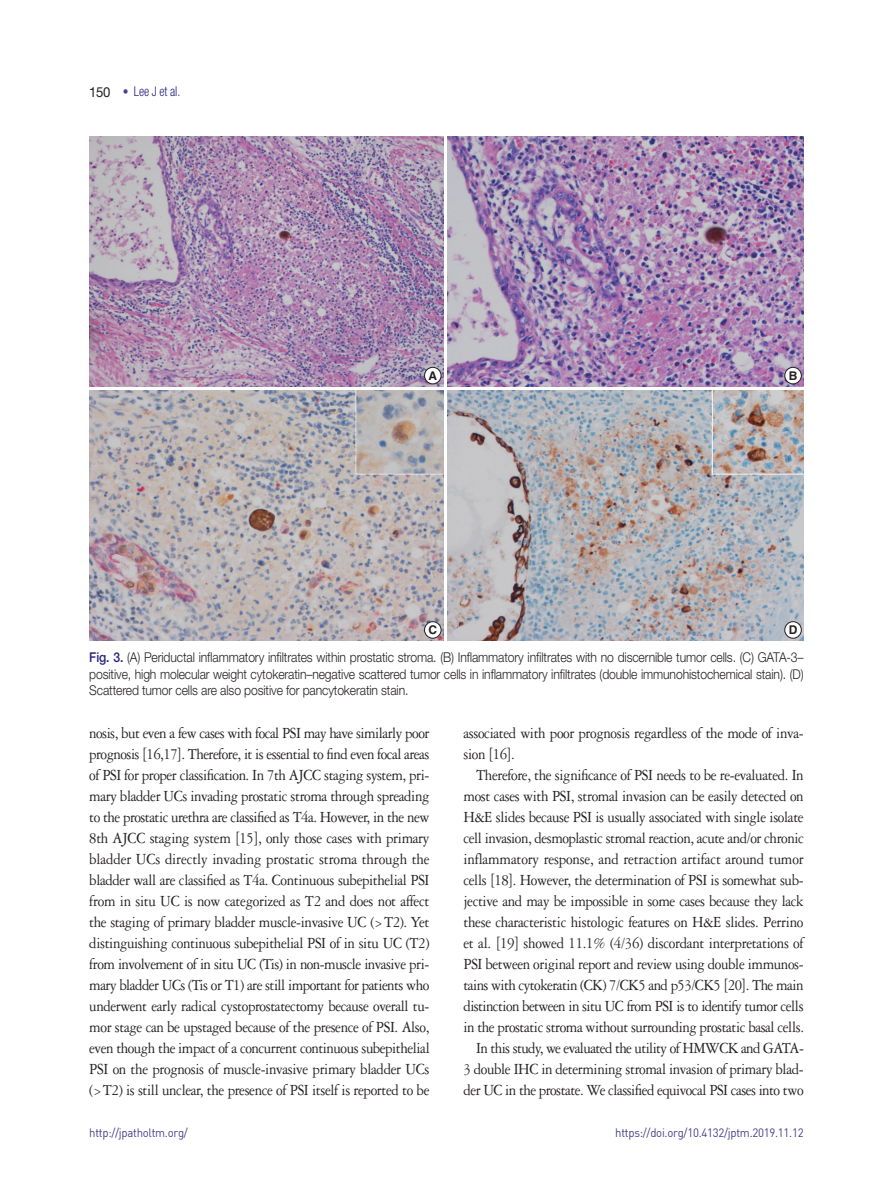
<style>
.page{position:relative;width:893px;height:1191px;background:#fff}
.page>*{position:absolute;margin:0;border:0;box-sizing:border-box;transform-origin:0 0}
.t1{font:16.5px/21px "Garamond 3 LT Std";letter-spacing:-.025em;color:#231f20;text-align:justify;scale:.9 1}
.t2{font:300 13.5px/16.2px "Helvetica Neue LT Std";letter-spacing:-.01em;color:#231f20;text-align:justify;scale:.9 1}
.t3{font:300 condensed 13.5px "Helvetica Neue LT Std";letter-spacing:-.01em;color:#26237b;scale:.9 1}
.t4{font:12px "Dinreg";letter-spacing:-.025em;color:#45428b;scale:.95 1}
.t5{font:700 12px "Helvetica LT Std";color:#231f20}
.s1{font-weight:400;font-stretch:normal;font-size:13.8px;color:#231f20}
.s2{font-size:12.75px;color:#45428b}
.s3{font-weight:500;color:#26237b}
.s4{font-family:"Adobe Garamond Pro"}
</style>
<div class="page">
<img style="left:89px;top:136px;width:354px;height:250px">
<img style="left:448px;top:136px;width:356px;height:250px">
<img style="left:89px;top:390px;width:354px;height:250px">
<img style="left:448px;top:390px;width:356px;height:250px">
<div style="left:424px;top:367px;width:17px;height:17px;background:#fff;border-radius:50%"></div>
<div style="left:424px;top:367px;width:17px;height:17px;border:1px solid #231f20;border-radius:50%"></div>
<div style="left:424px;top:621px;width:17px;height:17px;background:#fff;border-radius:50%"></div>
<div style="left:424px;top:621px;width:17px;height:17px;border:1px solid #231f20;border-radius:50%"></div>
<div style="left:785px;top:367px;width:16px;height:17px;background:#fff;border-radius:50%"></div>
<div style="left:784px;top:367px;width:17px;height:17px;border:1px solid #231f20;border-radius:50%"></div>
<div style="left:785px;top:621px;width:16px;height:17px;background:#fff;border-radius:50%"></div>
<div style="left:784px;top:621px;width:17px;height:17px;border:1px solid #231f20;border-radius:50%"></div>
<p class="t3" style="left:89px;top:84px;width:103px"><span class="s1">150</span> <span class="s2">•</span> Lee J et al.</p>
<p class="t5" style="left:428px;top:368px;width:10px">A</p>
<p class="t5" style="left:428px;top:622px;width:10px">C</p>
<p class="t5" style="left:789px;top:368px;width:10px">B</p>
<p class="t5" style="left:789px;top:622px;width:10px">D</p>
<p class="t2" style="left:89px;top:649px;width:795px"><span class="s3">Fig. 3.</span> (A) Periductal inflammatory infiltrates within prostatic stroma. (B) Inflammatory infiltrates with no discernible tumor cells. (C) GATA-3– positive, high molecular weight cytokeratin–negative scattered tumor cells in inflammatory infiltrates (double immunohistochemical stain). (D)<br>Scattered tumor cells are also positive for pancytokeratin stain.</p>
<p class="t1" style="left:89px;top:722px;width:380px">nosis, but even a few cases with focal PSI may have similarly poor prognosis <span class="s4">[</span>16,17<span class="s4">]</span>. Therefore, it is essential to find even focal areas of PSI for proper classification. In 7th AJCC staging system, pri&shy;mary bladder UCs invading prostatic stroma through spreading to the prostatic urethra are classified as T4a. However, in the new 8th AJCC staging system <span class="s4">[</span>15<span class="s4">]</span>, only those cases with primary bladder UCs directly invading prostatic stroma through the bladder wall are classified as T4a. Continuous subepithelial PSI from in situ UC is now categorized as T2 and does not affect the staging of primary bladder muscle-invasive UC (&gt;T2). Yet distinguishing continuous subepithelial PSI of in situ UC (T2) from involvement of in situ UC (Tis) in non-muscle invasive pri&shy;mary bladder UCs (Tis or T1) are still important for patients who underwent early radical cystoprostatectomy because overall tu&shy;mor stage can be upstaged because of the presence of PSI. Also, even though the impact of a concurrent continuous subepithelial PSI on the prognosis of muscle-invasive primary bladder UCs (&gt;T2) is still unclear, the presence of PSI itself is reported to be</p>
<p class="t1" style="left:463px;top:722px;width:379px">associated with poor prognosis regardless of the mode of inva&shy;sion <span class="s4">[</span>16<span class="s4">]</span>.</p>
<p class="t1" style="left:463px;top:764px;width:380px;text-align:right">Therefore, the significance of PSI needs to be re-evaluated. In most cases with PSI, stromal invasion can be easily detected on H&amp;E slides because PSI is usually associated with single isolate cell invasion, desmoplastic stromal reaction, acute and/or chronic inflammatory response, and retraction artifact around tumor cells <span class="s4">[</span>18<span class="s4">]</span>. However, the determination of PSI is somewhat sub&shy;jective and may be impossible in some cases because they lack these characteristic histologic features on H&amp;E slides. Perrino et al. <span class="s4">[</span>19<span class="s4">]</span> showed 11.1% (4/36) discordant interpretations of PSI between original report and review using double immunos&shy;tains with cytokeratin (CK) 7/CK5 and p53/CK5 <span class="s4">[</span>20<span class="s4">]</span>. The main distinction between in situ UC from PSI is to identify tumor cells in the prostatic stroma without surrounding prostatic basal cells.<br>In this study, we evaluated the utility of HMWCK and GATA-<br>3 double IHC in determining stromal invasion of primary blad&shy;der UC in the prostate. We classified equivocal PSI cases into two</p>
<p class="t4" style="left:89px;top:1125px;width:105px">http://jpatholtm.org/</p>
<p class="t4" style="left:615px;top:1125px;width:200px">https://doi.org/10.4132/jptm.2019.11.12</p>
</div>
